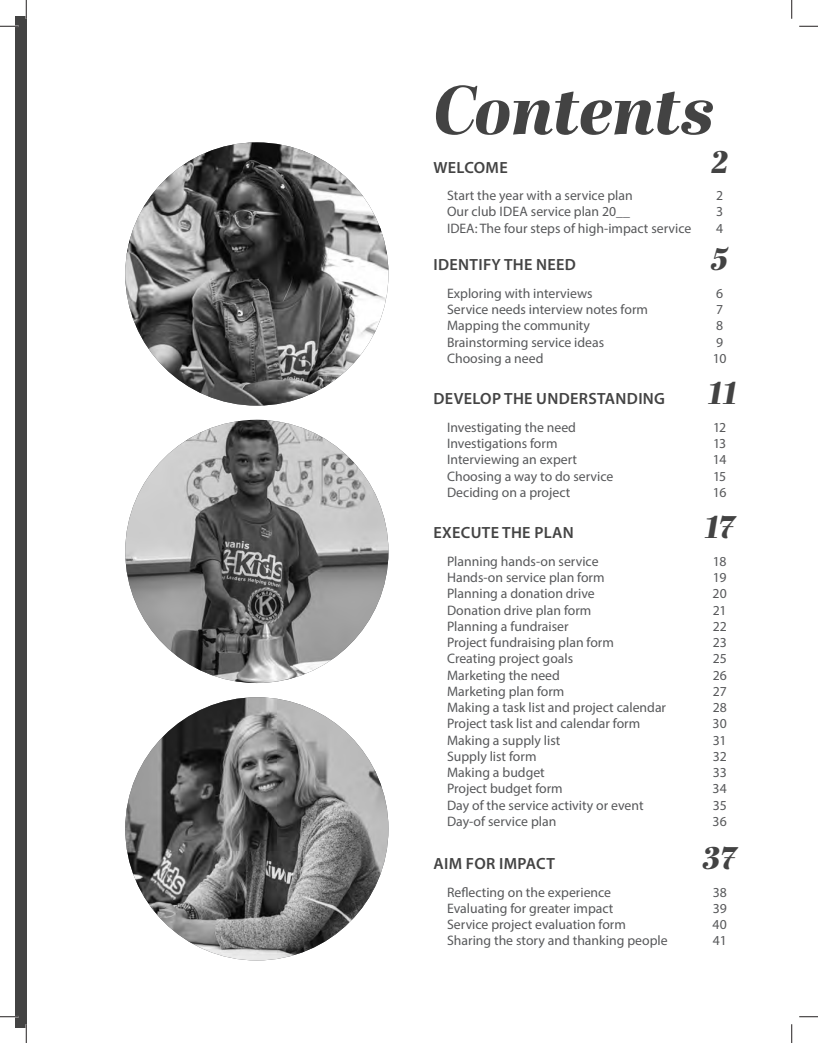
<style>
.page{position:relative;width:818px;height:1043px;background:#fff}
.page>*{position:absolute;margin:0;border:0;box-sizing:border-box;transform-origin:0 0}
.t1{font:italic 800 68.75px "Abril Display";letter-spacing:-.005em;color:#434343}
.t2{font:italic 800 31.25px "Abril Display";color:#434343}
.t3{font:600 16.25px "Myriad Pro";letter-spacing:.02em;color:#434343}
.t4{font:13.75px "Myriad Pro";color:#57585a}
</style>
<div class="page">
<div style="left:15px;top:16px;width:11px;height:1012px;background:#434343"></div>
<img style="left:125px;top:142px;width:263px;height:263px;border-radius:132px">
<img style="left:125px;top:420px;width:263px;height:263px;border-radius:132px">
<img style="left:125px;top:697px;width:263px;height:263px;border-radius:132px">
<svg style="left:0;top:25px;width:19px;height:2px"></svg>
<svg style="left:799px;top:25px;width:19px;height:2px"></svg>
<svg style="left:0;top:1016px;width:19px;height:1px"></svg>
<svg style="left:799px;top:1016px;width:19px;height:1px"></svg>
<svg style="left:25px;top:0;width:2px;height:19px"></svg>
<svg style="left:25px;top:1024px;width:2px;height:18px"></svg>
<svg style="left:791px;top:0;width:1px;height:19px"></svg>
<svg style="left:791px;top:1024px;width:1px;height:18px"></svg>
<h1 class="t1" style="left:433px;top:61px;width:282px">Contents</h1>
<p class="t3" style="left:433px;top:157px;width:76px">WELCOME</p>
<h2 class="t2" style="left:711px;top:140px;width:18px">2</h2>
<p class="t4" style="left:447px;top:187px;width:187px">Start the year with a service plan</p>
<p class="t4" style="left:716px;top:187px;width:9px">2</p>
<p class="t4" style="left:447px;top:203px;width:184px">Our club IDEA service plan 20__</p>
<p class="t4" style="left:716px;top:203px;width:9px">3</p>
<p class="t4" style="left:447px;top:220px;width:246px">IDEA: The four steps of high-impact service</p>
<p class="t4" style="left:716px;top:220px;width:9px">4</p>
<p class="t3" style="left:433px;top:254px;width:144px">IDENTIFY THE NEED</p>
<h2 class="t2" style="left:711px;top:237px;width:19px">5</h2>
<p class="t4" style="left:447px;top:285px;width:147px">Exploring with interviews</p>
<p class="t4" style="left:716px;top:285px;width:9px">6</p>
<p class="t4" style="left:447px;top:301px;width:202px">Service needs interview notes form</p>
<p class="t4" style="left:716px;top:301px;width:9px">7</p>
<p class="t4" style="left:447px;top:317px;width:144px">Mapping the community</p>
<p class="t4" style="left:716px;top:317px;width:9px">8</p>
<p class="t4" style="left:447px;top:333px;width:159px">Brainstorming service ideas</p>
<p class="t4" style="left:716px;top:333px;width:9px">9</p>
<p class="t4" style="left:447px;top:350px;width:98px">Choosing a need</p>
<p class="t4" style="left:713px;top:350px;width:15px">10</p>
<p class="t3" style="left:433px;top:388px;width:233px">DEVELOP THE UNDERSTANDING</p>
<h2 class="t2" style="left:708px;top:371px;width:31px">11</h2>
<p class="t4" style="left:447px;top:419px;width:130px">Investigating the need</p>
<p class="t4" style="left:713px;top:419px;width:15px">12</p>
<p class="t4" style="left:447px;top:435px;width:112px">Investigations form</p>
<p class="t4" style="left:713px;top:435px;width:15px">13</p>
<p class="t4" style="left:447px;top:451px;width:131px">Interviewing an expert</p>
<p class="t4" style="left:713px;top:451px;width:15px">14</p>
<p class="t4" style="left:447px;top:467px;width:168px">Choosing a way to do service</p>
<p class="t4" style="left:713px;top:467px;width:15px">15</p>
<p class="t4" style="left:447px;top:484px;width:125px">Deciding on a project</p>
<p class="t4" style="left:713px;top:484px;width:15px">16</p>
<p class="t3" style="left:433px;top:522px;width:142px">EXECUTE THE PLAN</p>
<h2 class="t2" style="left:704px;top:505px;width:32px">17</h2>
<p class="t4" style="left:447px;top:552px;width:153px">Planning hands-on service</p>
<p class="t4" style="left:713px;top:552px;width:15px">18</p>
<p class="t4" style="left:447px;top:569px;width:159px">Hands-on service plan form</p>
<p class="t4" style="left:713px;top:569px;width:15px">19</p>
<p class="t4" style="left:447px;top:585px;width:149px">Planning a donation drive</p>
<p class="t4" style="left:712px;top:585px;width:16px">20</p>
<p class="t4" style="left:447px;top:601px;width:146px">Donation drive plan form</p>
<p class="t4" style="left:713px;top:601px;width:15px">21</p>
<p class="t4" style="left:447px;top:617px;width:123px">Planning a fundraiser</p>
<p class="t4" style="left:712px;top:617px;width:16px">22</p>
<p class="t4" style="left:447px;top:634px;width:168px">Project fundraising plan form</p>
<p class="t4" style="left:712px;top:634px;width:16px">23</p>
<p class="t4" style="left:447px;top:650px;width:128px">Creating project goals</p>
<p class="t4" style="left:712px;top:650px;width:16px">25</p>
<p class="t4" style="left:447px;top:666px;width:114px">Marketing the need</p>
<p class="t4" style="left:712px;top:666px;width:16px">26</p>
<p class="t4" style="left:447px;top:682px;width:119px">Marketing plan form</p>
<p class="t4" style="left:712px;top:682px;width:16px">27</p>
<p class="t4" style="left:447px;top:699px;width:220px">Making a task list and project calendar</p>
<p class="t4" style="left:712px;top:699px;width:16px">28</p>
<p class="t4" style="left:447px;top:715px;width:195px">Project task list and calendar form</p>
<p class="t4" style="left:712px;top:715px;width:16px">30</p>
<p class="t4" style="left:447px;top:731px;width:115px">Making a supply list</p>
<p class="t4" style="left:713px;top:731px;width:15px">31</p>
<p class="t4" style="left:447px;top:747px;width:91px">Supply list form</p>
<p class="t4" style="left:712px;top:747px;width:16px">32</p>
<p class="t4" style="left:447px;top:764px;width:99px">Making a budget</p>
<p class="t4" style="left:712px;top:764px;width:16px">33</p>
<p class="t4" style="left:447px;top:780px;width:117px">Project budget form</p>
<p class="t4" style="left:712px;top:780px;width:16px">34</p>
<p class="t4" style="left:447px;top:796px;width:198px">Day of the service activity or event</p>
<p class="t4" style="left:712px;top:796px;width:16px">35</p>
<p class="t4" style="left:447px;top:812px;width:111px">Day-of service plan</p>
<p class="t4" style="left:712px;top:812px;width:16px">36</p>
<p class="t3" style="left:433px;top:853px;width:123px">AIM FOR IMPACT</p>
<h2 class="t2" style="left:702px;top:836px;width:35px">37</h2>
<p class="t4" style="left:447px;top:883px;width:166px">Reflecting on the experience</p>
<p class="t4" style="left:712px;top:883px;width:16px">38</p>
<p class="t4" style="left:447px;top:899px;width:168px">Evaluating for greater impact</p>
<p class="t4" style="left:712px;top:899px;width:16px">39</p>
<p class="t4" style="left:447px;top:916px;width:180px">Service project evaluation form</p>
<p class="t4" style="left:712px;top:916px;width:16px">40</p>
<p class="t4" style="left:447px;top:932px;width:222px">Sharing the story and thanking people</p>
<p class="t4" style="left:712px;top:932px;width:16px">41</p>
</div>
